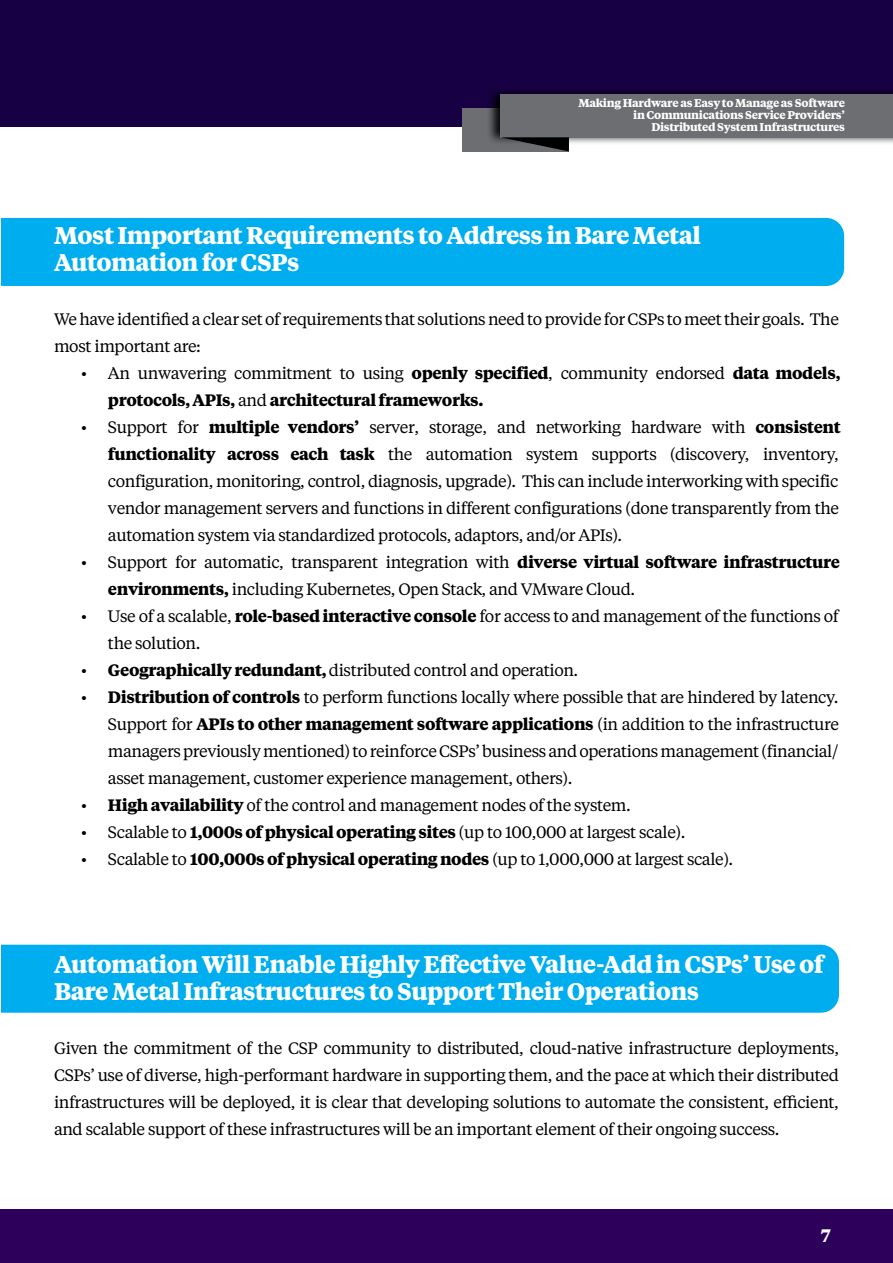
<style>
.page{position:relative;width:893px;height:1263px;background:#fff}
.page>*{position:absolute;margin:0;border:0;box-sizing:border-box;transform-origin:0 0}
.t1{font:700 24px/27px "Tiempos Text";letter-spacing:-.025em;color:#fff}
.t2{font:700 18px "Tiempos Text";color:#fff}
.t3{font:16.5px/27px "Tiempos Text";letter-spacing:-.025em;color:#000}
.t4{font:700 16.5px/27px "Tiempos Text";letter-spacing:-.025em;color:#000}
.t5{font:700 11.25px/12px "Tiempos Text";letter-spacing:-.025em;color:#fff;text-align:right}
.s1{font-weight:400}
.s2{font-weight:700}
</style>
<div class="page">
<div style="left:0;top:0;width:893px;height:127px;background:#180044"></div>
<div style="left:0;top:1209px;width:893px;height:54px;background:#2d005b"></div>
<div style="left:463px;top:108px;width:106px;height:43px;background:#6d6e71"></div>
<div style="left:486px;top:86px;width:407px;height:59px;background:#000;opacity:.92"></div>
<div style="left:501px;top:94px;width:392px;height:43px;background:#6d6e71"></div>
<svg style="left:501px;top:137px;width:68px;height:14px"></svg>
<div style="left:1px;top:218px;width:843px;height:68px;background:#00aeef"></div>
<div style="left:1px;top:945px;width:838px;height:68px;background:#00aeef"></div>
<p class="t5" style="left:578px;top:97px;width:268px">Making Hardware as Easy to Manage as Software in Communications Service Providers’<br>Distributed System Infrastructures</p>
<h1 class="t1" style="left:54px;top:221px;width:648px">Most Important Requirements to Address in Bare Metal<br>Automation for CSPs</h1>
<p class="t3" style="left:54px;top:305px;width:786px">We have identified a clear set of requirements that solutions need to provide for CSPs to meet their goals. The most important are:</p>
<p class="t4" style="left:108px;top:359px;width:734px;text-indent:-27px"><span class="s1">• An unwavering commitment to using</span> openly specified<span class="s1">, community endorsed</span> data models, protocols, APIs, <span class="s1">and</span> architectural frameworks.</p>
<p class="t3" style="left:108px;top:413px;width:734px;text-indent:-27px">• Support for <span class="s2">multiple vendors’</span> server, storage, and networking hardware with <span class="s2">consistent functionality across each task</span> the automation system supports (discovery, inventory, configuration, monitoring, control, diagnosis, upgrade). This can include interworking with specific vendor management servers and functions in different configurations (done transparently from the automation system via standardized protocols, adaptors, and/or APIs).</p>
<p class="t3" style="left:108px;top:548px;width:733px;text-indent:-27px">• Support for automatic, transparent integration with <span class="s2">diverse virtual software infrastructure environments,</span> including Kubernetes, Open Stack, and VMware Cloud.</p>
<p class="t3" style="left:108px;top:602px;width:732px;text-indent:-27px">• Use of a scalable, <span class="s2">role-based interactive console</span> for access to and management of the functions of the solution.</p>
<p class="t3" style="left:81px;top:656px;width:499px">• <span class="s2">Geographically redundant,</span> distributed control and operation.</p>
<p class="t3" style="left:108px;top:683px;width:732px;text-align:justify;text-indent:-27px">• <span class="s2">Distribution of controls</span> to perform functions locally where possible that are hindered by latency.<br>Support for <span class="s2">APIs to other management software applications</span> (in addition to the infrastructure managers previously mentioned) to reinforce CSPs’ business and operations management (financial/ asset management, customer experience management, others).</p>
<p class="t3" style="left:81px;top:791px;width:551px">• <span class="s2">High availability</span> of the control and management nodes of the system.</p>
<p class="t3" style="left:81px;top:818px;width:606px">• Scalable to <span class="s2">1,000s of physical operating sites</span> (up to 100,000 at largest scale).</p>
<p class="t3" style="left:81px;top:845px;width:654px">• Scalable to <span class="s2">100,000s of physical operating nodes</span> (up to 1,000,000 at largest scale).</p>
<h1 class="t1" style="left:54px;top:950px;width:771px">Automation Will Enable Highly Effective Value-Add in CSPs’ Use of<br>Bare Metal Infrastructures to Support Their Operations</h1>
<p class="t3" style="left:54px;top:1034px;width:786px;text-align:justify">Given the commitment of the CSP community to distributed, cloud-native infrastructure deployments, CSPs’ use of diverse, high-performant hardware in supporting them, and the pace at which their distributed infrastructures will be deployed, it is clear that developing solutions to automate the consistent, efficient, and scalable support of these infrastructures will be an important element of their ongoing success.</p>
<p class="t2" style="left:821px;top:1223px;width:11px">7</p>
</div>
